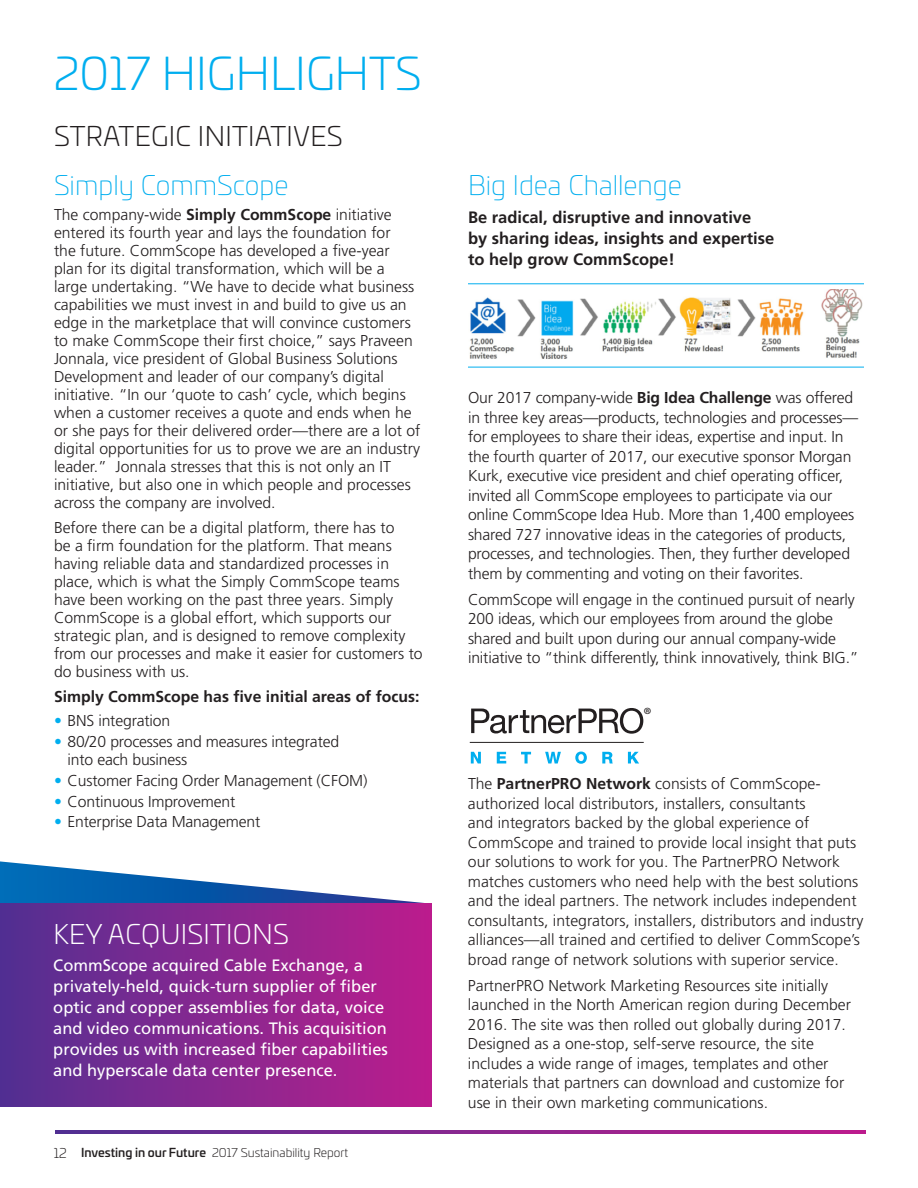
<style>
.page{position:relative;width:918px;height:1188px;background:#fff}
.page>*{position:absolute;margin:0;border:0;box-sizing:border-box;transform-origin:0 0}
.t1{font:300 45px "Univia Pro";color:#00aeef}
.t2{font:200 27px "Univia Pro";color:#00aeef}
.t3{font:300 27px "Univia Pro";letter-spacing:.01em;color:#231f20}
.t4{font:300 27px "Univia Pro";letter-spacing:.01em;color:#fff}
.t5{font:19.5px "Myriad Pro";color:#231f20}
.t6{font:16.5px/21px "Frutiger";color:#fff}
.t7{font:700 16.5px/21px "Frutiger";color:#231f20}
.t8{font:300 15.75px/19.5px "Frutiger";color:#231f20}
.t9{font:700 15.75px "Frutiger";color:#231f20}
.t10{font:300 13.5px "Univia Pro";color:#231f20}
.t11{font:300 12px "Univia Pro";color:#231f20}
.s1{font-weight:700}
.s2{color:#00aeef}
.s3{font-weight:500}
</style>
<div class="page">
<svg style="left:0;top:861px;width:432px;height:43px"></svg>
<div style="left:0;top:904px;width:432px;height:203px;background:linear-gradient(to right,#533092,#bc1d8d)"></div>
<svg style="left:56px;top:1131px;width:810px;height:3px;background:#87268f"></svg>
<img style="left:469px;top:289px;width:394px;height:70px">
<svg style="left:471px;top:708px;width:172px;height:26px"></svg>
<hr style="left:470px;top:742px;width:174px;height:1px;background:#231f20">
<svg style="left:471px;top:752px;width:10px;height:11px"></svg>
<svg style="left:497px;top:752px;width:9px;height:11px"></svg>
<svg style="left:521px;top:752px;width:10px;height:11px"></svg>
<svg style="left:545px;top:752px;width:16px;height:11px"></svg>
<svg style="left:575px;top:752px;width:12px;height:12px"></svg>
<svg style="left:602px;top:752px;width:11px;height:11px"></svg>
<svg style="left:628px;top:752px;width:11px;height:11px"></svg>
<hr style="left:468px;top:283px;width:396px;height:1px;background:#00aeef">
<hr style="left:468px;top:367px;width:396px;height:1px;background:#00aeef">
<p class="t1" style="left:54px;top:42px;width:369px">2017 HIGHLIGHTS</p>
<p class="t3" style="left:54px;top:117px;width:290px">STRATEGIC INITIATIVES</p>
<p class="t2" style="left:54px;top:167px;width:236px">Simply CommScope</p>
<p class="t8" style="left:54px;top:206px;width:368px;line-height:18px">The company-wide <span class="s1">Simply CommScope</span> initiative entered its fourth year and lays the foundation for<br>the future. CommScope has developed a five-year plan for its digital transformation, which will be a large undertaking. “We have to decide what business capabilities we must invest in and build to give us an edge in the marketplace that will convince customers to make CommScope their first choice,” says Praveen Jonnala, vice president of Global Business Solutions Development and leader of our company’s digital initiative. “In our ‘quote to cash’ cycle, which begins when a customer receives a quote and ends when he or she pays for their delivered order—there are a lot of digital opportunities for us to prove we are an industry leader.” Jonnala stresses that this is not only an IT initiative, but also one in which people and processes across the company are involved.</p>
<p class="t8" style="left:54px;top:519px;width:370px;line-height:18px">Before there can be a digital platform, there has to<br>be a firm foundation for the platform. That means having reliable data and standardized processes in place, which is what the Simply CommScope teams have been working on the past three years. Simply CommScope is a global effort, which supports our strategic plan, and is designed to remove complexity from our processes and make it easier for customers to do business with us.</p>
<p class="t9" style="left:54px;top:687px;width:367px">Simply CommScope has five initial areas of focus:</p>
<p class="t8" style="left:54px;top:712px;width:118px"><span class="s2">•</span> BNS integration</p>
<p class="t8" style="left:68px;top:733px;width:273px;line-height:18px;text-indent:-14px"><span class="s2">•</span> 80/20 processes and measures integrated into each business</p>
<p class="t8" style="left:54px;top:771px;width:315px"><span class="s2">•</span> Customer Facing Order Management (CFOM)</p>
<p class="t8" style="left:54px;top:792px;width:183px"><span class="s2">•</span> Continuous Improvement</p>
<p class="t8" style="left:54px;top:812px;width:208px"><span class="s2">•</span> Enterprise Data Management</p>
<p class="t4" style="left:53px;top:915px;width:237px">KEY ACQUISITIONS</p>
<p class="t6" style="left:53px;top:955px;width:336px">CommScope acquired Cable Exchange, a privately-held, quick-turn supplier of fiber optic and copper assemblies for data, voice and video communications. This acquisition provides us with increased fiber capabilities and hyperscale data center presence.</p>
<p class="t10" style="left:54px;top:1144px;width:14px">12</p>
<p class="t11" style="left:81px;top:1144px;width:269px"><span class="s3">Investing in our Future</span> 2017 Sustainability Report</p>
<p class="t2" style="left:468px;top:167px;width:215px">Big Idea Challenge</p>
<p class="t7" style="left:468px;top:207px;width:308px">Be radical, disruptive and innovative by sharing ideas, insights and expertise to help grow CommScope!</p>
<p class="t8" style="left:468px;top:388px;width:392px">Our 2017 company-wide <span class="s1">Big Idea Challenge</span> was offered in three key areas—products, technologies and processes— for employees to share their ideas, expertise and input. In the fourth quarter of 2017, our executive sponsor Morgan Kurk, executive vice president and chief operating officer, invited all CommScope employees to participate via our online CommScope Idea Hub. More than 1,400 employees shared 727 innovative ideas in the categories of products, processes, and technologies. Then, they further developed them by commenting and voting on their favorites.</p>
<p class="t8" style="left:468px;top:590px;width:392px">CommScope will engage in the continued pursuit of nearly 200 ideas, which our employees from around the globe shared and built upon during our annual company-wide initiative to “think differently, think innovatively, think BIG.”</p>
<p class="t5" style="left:643px;top:704px;width:10px">®</p>
<p class="t8" style="left:468px;top:774px;width:397px">The <span class="s1">PartnerPRO Network</span> consists of CommScope&shy;authorized local distributors, installers, consultants<br>and integrators backed by the global experience of CommScope and trained to provide local insight that puts our solutions to work for you. The PartnerPRO Network matches customers who need help with the best solutions and the ideal partners. The network includes independent consultants, integrators, installers, distributors and industry alliances—all trained and certified to deliver CommScope’s broad range of network solutions with superior service.</p>
<p class="t8" style="left:468px;top:976px;width:385px">PartnerPRO Network Marketing Resources site initially launched in the North American region during December 2016. The site was then rolled out globally during 2017.<br>Designed as a one-stop, self-serve resource, the site includes a wide range of images, templates and other materials that partners can download and customize for use in their own marketing communications.</p>
</div>
